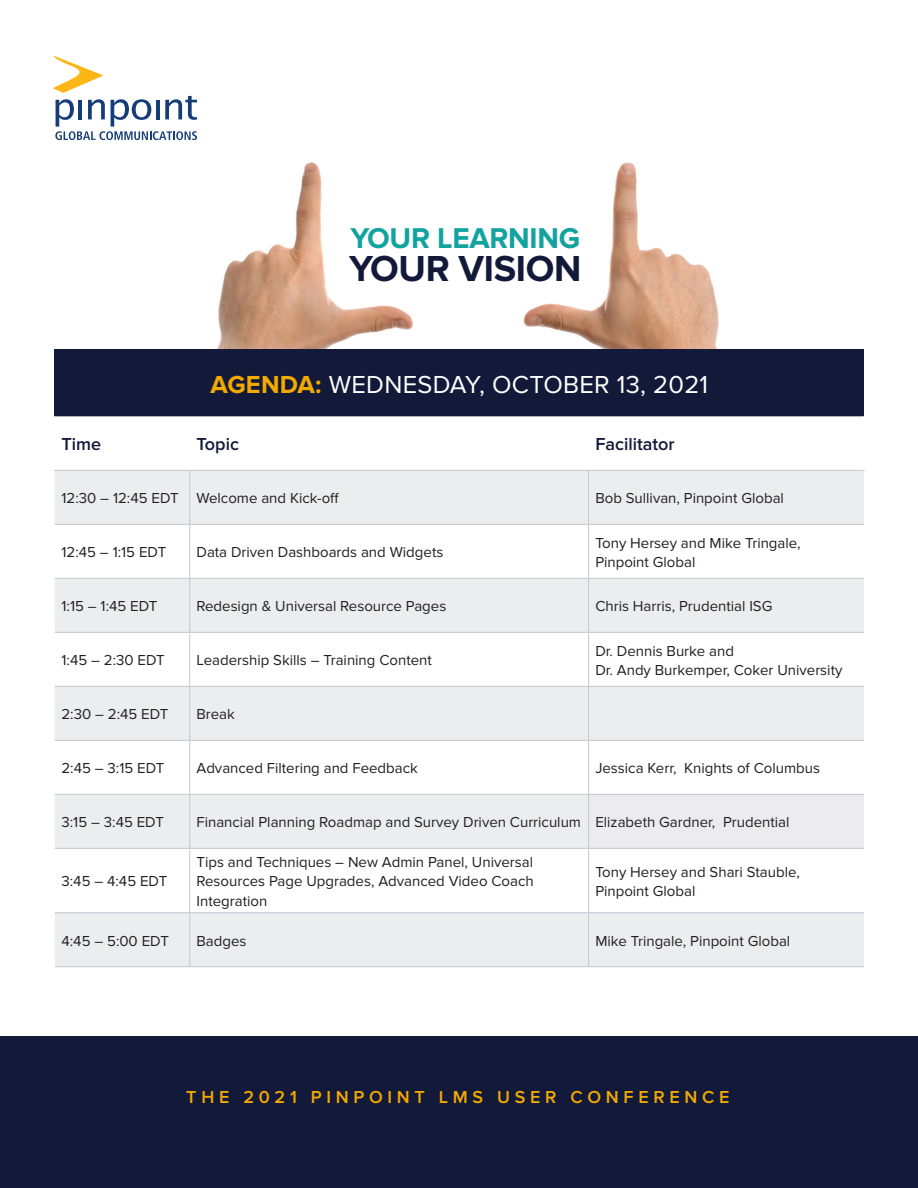
<style>
.page{position:relative;width:918px;height:1188px;background:#fff}
.page>*{position:absolute;margin:0;border:0;box-sizing:border-box;transform-origin:0 0}
.t1{font:700 37.5px "Proxima Nova";letter-spacing:-.01em;color:#131938}
.t2{font:700 29.7px "Proxima Nova";letter-spacing:-.01em;color:#13a39f}
.t3{font:25.5px "Proxima Nova";letter-spacing:.01em;color:#fff}
.t4{font:600 18px "Proxima Nova";letter-spacing:.26em;color:#f2a900}
.t5{font:600 18px "Proxima Nova";color:#131938}
.t6{font:15px/19.5px "Proxima Nova";color:#231f20}
.s1{font-weight:700;color:#f2a900}
</style>
<div class="page">
<img style="left:217px;top:162px;width:502px;height:187px">
<svg style="left:53px;top:56px;width:144px;height:84px"></svg>
<div style="left:55px;top:349px;width:809px;height:67px;background:#131938"></div>
<svg style="left:56px;top:416px;width:807px;height:1px"></svg>
<div style="left:55px;top:471px;width:809px;height:495px;background:#ecedef"></div>
<svg style="left:55px;top:525px;width:809px;height:387px"></svg>
<div style="left:589px;top:794px;width:275px;height:54px;background:#ececee"></div>
<hr style="left:54px;top:470px;width:136px;height:1px;background:#c4c6cd">
<hr style="left:190px;top:470px;width:399px;height:1px;background:#c4c6cd">
<hr style="left:189px;top:471px;width:1px;height:53px;background:#c4c6cd">
<hr style="left:589px;top:470px;width:276px;height:1px;background:#c4c6cd">
<hr style="left:588px;top:471px;width:1px;height:53px;background:#c4c6cd">
<hr style="left:55px;top:524px;width:135px;height:1px;background:#c4c6cd">
<hr style="left:190px;top:524px;width:399px;height:1px;background:#c4c6cd">
<hr style="left:189px;top:525px;width:1px;height:53px;background:#c4c6cd">
<hr style="left:589px;top:524px;width:275px;height:1px;background:#c4c6cd">
<hr style="left:588px;top:525px;width:1px;height:53px;background:#c4c6cd">
<hr style="left:55px;top:578px;width:135px;height:1px;background:#c4c6cd">
<hr style="left:190px;top:578px;width:399px;height:1px;background:#c4c6cd">
<hr style="left:189px;top:579px;width:1px;height:53px;background:#c4c6cd">
<hr style="left:589px;top:578px;width:275px;height:1px;background:#c4c6cd">
<hr style="left:588px;top:579px;width:1px;height:53px;background:#c4c6cd">
<hr style="left:55px;top:632px;width:135px;height:1px;background:#c4c6cd">
<hr style="left:190px;top:632px;width:399px;height:1px;background:#c4c6cd">
<hr style="left:189px;top:633px;width:1px;height:53px;background:#c4c6cd">
<hr style="left:589px;top:632px;width:275px;height:1px;background:#c4c6cd">
<hr style="left:588px;top:633px;width:1px;height:53px;background:#c4c6cd">
<hr style="left:55px;top:686px;width:135px;height:1px;background:#c4c6cd">
<hr style="left:190px;top:686px;width:399px;height:1px;background:#c4c6cd">
<hr style="left:189px;top:687px;width:1px;height:53px;background:#c4c6cd">
<hr style="left:589px;top:686px;width:275px;height:1px;background:#c4c6cd">
<hr style="left:588px;top:687px;width:1px;height:53px;background:#c4c6cd">
<hr style="left:55px;top:740px;width:135px;height:1px;background:#c4c6cd">
<hr style="left:190px;top:740px;width:399px;height:1px;background:#c4c6cd">
<hr style="left:189px;top:741px;width:1px;height:53px;background:#c4c6cd">
<hr style="left:589px;top:740px;width:275px;height:1px;background:#c4c6cd">
<hr style="left:588px;top:741px;width:1px;height:53px;background:#c4c6cd">
<hr style="left:189px;top:795px;width:1px;height:53px;background:#c4c6cd">
<hr style="left:588px;top:794px;width:276px;height:1px;background:#c4c6cd">
<hr style="left:588px;top:795px;width:1px;height:53px;background:#c4c6cd">
<hr style="left:55px;top:794px;width:135px;height:1px;background:#c7c8ca">
<hr style="left:190px;top:794px;width:398px;height:1px;background:#c7c8ca">
<hr style="left:55px;top:848px;width:135px;height:1px;background:#c4c6cd">
<hr style="left:190px;top:848px;width:399px;height:1px;background:#c4c6cd">
<hr style="left:189px;top:849px;width:1px;height:63px;background:#c4c6cd">
<hr style="left:589px;top:848px;width:275px;height:1px;background:#c4c6cd">
<hr style="left:588px;top:849px;width:1px;height:63px;background:#c4c6cd">
<hr style="left:55px;top:912px;width:135px;height:1px;background:#c4c6cd">
<hr style="left:190px;top:912px;width:399px;height:1px;background:#c4c6cd">
<hr style="left:189px;top:913px;width:1px;height:53px;background:#c4c6cd">
<hr style="left:589px;top:912px;width:275px;height:1px;background:#c4c6cd">
<hr style="left:588px;top:913px;width:1px;height:53px;background:#c4c6cd">
<hr style="left:55px;top:966px;width:135px;height:1px;background:#c4c6cd">
<hr style="left:190px;top:966px;width:399px;height:1px;background:#c4c6cd">
<hr style="left:589px;top:966px;width:275px;height:1px;background:#c4c6cd">
<div style="left:0;top:1037px;width:918px;height:151px;background:#131938"></div>
<p class="t2" style="left:351px;top:221px;width:231px">YOUR LEARNING</p>
<p class="t1" style="left:349px;top:247px;width:234px">YOUR VISION</p>
<p class="t3" style="left:211px;top:370px;width:499px"><span class="s1">AGENDA:</span> WEDNESDAY, OCTOBER 13, 2021</p>
<p class="t5" style="left:62px;top:434px;width:41px">Time</p>
<p class="t5" style="left:196px;top:434px;width:44px">Topic</p>
<p class="t5" style="left:595px;top:434px;width:81px">Facilitator</p>
<p class="t6" style="left:62px;top:489px;width:119px">12:30 – 12:45 EDT</p>
<p class="t6" style="left:196px;top:489px;width:144px">Welcome and Kick-off</p>
<p class="t6" style="left:595px;top:489px;width:190px">Bob Sullivan, Pinpoint Global</p>
<p class="t6" style="left:62px;top:543px;width:106px">12:45 – 1:15 EDT</p>
<p class="t6" style="left:196px;top:543px;width:248px">Data Driven Dashboards and Widgets</p>
<p class="t6" style="left:595px;top:533px;width:207px">Tony Hersey and Mike Tringale,<br>Pinpoint Global</p>
<p class="t6" style="left:62px;top:597px;width:97px">1:15 – 1:45 EDT</p>
<p class="t6" style="left:196px;top:597px;width:251px">Redesign &amp; Universal Resource Pages</p>
<p class="t6" style="left:595px;top:597px;width:179px">Chris Harris, Prudential ISG</p>
<p class="t6" style="left:62px;top:651px;width:105px">1:45 – 2:30 EDT</p>
<p class="t6" style="left:196px;top:651px;width:237px">Leadership Skills – Training Content</p>
<p class="t6" style="left:595px;top:641px;width:249px">Dr. Dennis Burke and<br>Dr. Andy Burkemper, Coker University</p>
<p class="t6" style="left:62px;top:705px;width:108px">2:30 – 2:45 EDT</p>
<p class="t6" style="left:196px;top:705px;width:40px">Break</p>
<p class="t6" style="left:62px;top:759px;width:104px">2:45 – 3:15 EDT</p>
<p class="t6" style="left:196px;top:759px;width:223px">Advanced Filtering and Feedback</p>
<p class="t6" style="left:595px;top:759px;width:226px">Jessica Kerr, Knights of Columbus</p>
<p class="t6" style="left:62px;top:813px;width:104px">3:15 – 3:45 EDT</p>
<p class="t6" style="left:196px;top:813px;width:386px">Financial Planning Roadmap and Survey Driven Curriculum</p>
<p class="t6" style="left:595px;top:813px;width:196px">Elizabeth Gardner, Prudential</p>
<p class="t6" style="left:62px;top:872px;width:107px">3:45 – 4:45 EDT</p>
<p class="t6" style="left:196px;top:852px;width:339px;text-align:justify">Tips and Techniques – New Admin Panel, Universal Resources Page Upgrades, Advanced Video Coach Integration</p>
<p class="t6" style="left:595px;top:862px;width:206px">Tony Hersey and Shari Stauble,<br>Pinpoint Global</p>
<p class="t6" style="left:62px;top:931px;width:109px">4:45 – 5:00 EDT</p>
<p class="t6" style="left:196px;top:931px;width:51px">Badges</p>
<p class="t6" style="left:595px;top:931px;width:196px">Mike Tringale, Pinpoint Global</p>
<p class="t4" style="left:186px;top:1087px;width:545px">THE 2021 PINPOINT LMS USER CONFERENCE</p>
</div>
